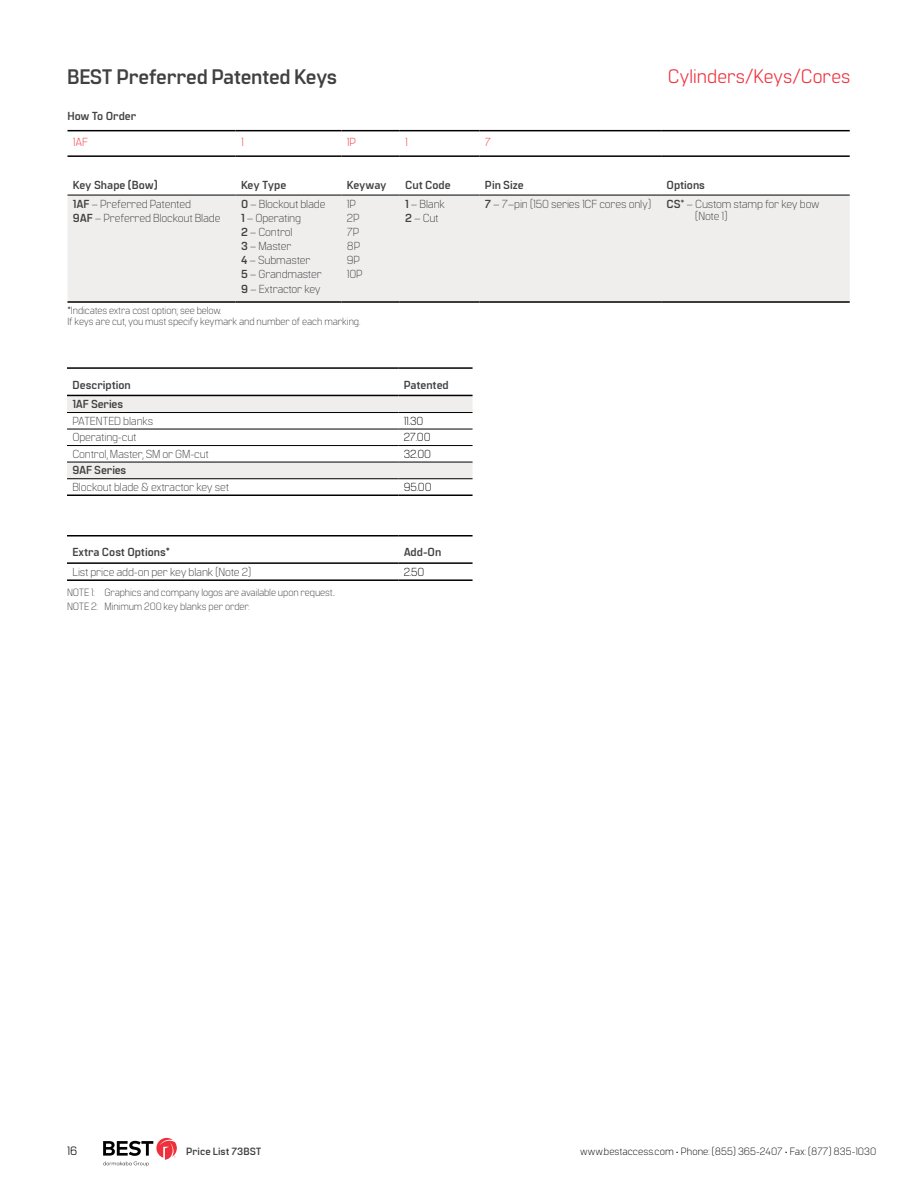
<style>
.page{position:relative;width:918px;height:1188px;background:#fff}
.page>*{position:absolute;margin:0;border:0;box-sizing:border-box;transform-origin:0 0}
.t1{font:700 21px "Manifold CF";letter-spacing:-.02em;color:#414042}
.t2{font:19.5px "Manifold CF";color:#ee303c}
.t3{font:12px "Manifold CF";color:#000}
.t4{font:300 11.7px/14.1px "Manifold CF";letter-spacing:-.015em;color:#414042}
.t5{font:700 11.7px "Manifold CF";color:#414042}
.t6{font:300 11.7px "Manifold CF";letter-spacing:-.015em;color:#000}
.t7{font:300 11.7px "Manifold CF";color:#ee303c}
.t8{font:300 10.5px/11.2px "Manifold CF";letter-spacing:-.01em;color:#414042}
.t9{font:300 10.5px "Manifold CF";color:#000}
.t10{font:700 10.5px "Manifold CF";color:#414042}
.s1{font-weight:700}
</style>
<div class="page">
<svg style="left:103px;top:1138px;width:74px;height:28px"></svg>
<svg style="left:68px;top:131px;width:782px;height:64px"></svg>
<div style="left:68px;top:196px;width:782px;height:105px;background:#efeeed"></div>
<hr style="left:68px;top:130px;width:168px;height:1px;background:#000">
<hr style="left:236px;top:130px;width:105px;height:1px;background:#000">
<hr style="left:341px;top:130px;width:59px;height:1px;background:#000">
<hr style="left:400px;top:130px;width:80px;height:1px;background:#000">
<hr style="left:480px;top:130px;width:181px;height:1px;background:#000">
<hr style="left:661px;top:130px;width:189px;height:1px;background:#000">
<hr style="left:68px;top:155px;width:168px;height:2px;background:#000">
<hr style="left:236px;top:155px;width:105px;height:2px;background:#000">
<hr style="left:341px;top:155px;width:59px;height:2px;background:#000">
<hr style="left:400px;top:155px;width:80px;height:2px;background:#000">
<hr style="left:480px;top:155px;width:181px;height:2px;background:#000">
<hr style="left:661px;top:155px;width:189px;height:2px;background:#000">
<hr style="left:68px;top:195px;width:168px;height:1px;background:#000">
<hr style="left:236px;top:195px;width:105px;height:1px;background:#000">
<hr style="left:341px;top:195px;width:59px;height:1px;background:#000">
<hr style="left:400px;top:195px;width:80px;height:1px;background:#000">
<hr style="left:480px;top:195px;width:181px;height:1px;background:#000">
<hr style="left:661px;top:195px;width:189px;height:1px;background:#000">
<hr style="left:68px;top:301px;width:168px;height:2px;background:#000">
<hr style="left:236px;top:301px;width:105px;height:2px;background:#000">
<hr style="left:341px;top:301px;width:59px;height:2px;background:#000">
<hr style="left:400px;top:301px;width:80px;height:2px;background:#000">
<hr style="left:480px;top:301px;width:181px;height:2px;background:#000">
<hr style="left:661px;top:301px;width:189px;height:2px;background:#000">
<svg style="left:67px;top:396px;width:406px;height:82px"></svg>
<hr style="left:67px;top:429px;width:331px;height:1px;background:#000">
<hr style="left:398px;top:429px;width:75px;height:1px;background:#000">
<hr style="left:67px;top:445px;width:331px;height:1px;background:#000">
<hr style="left:398px;top:445px;width:75px;height:1px;background:#000">
<hr style="left:67px;top:367px;width:331px;height:2px;background:#000">
<hr style="left:398px;top:367px;width:75px;height:2px;background:#000">
<hr style="left:67px;top:395px;width:331px;height:1px;background:#000">
<hr style="left:398px;top:395px;width:75px;height:1px;background:#000">
<hr style="left:67px;top:412px;width:331px;height:1px;background:#000">
<hr style="left:398px;top:412px;width:75px;height:1px;background:#000">
<hr style="left:67px;top:478px;width:331px;height:1px;background:#000">
<hr style="left:398px;top:478px;width:75px;height:1px;background:#000">
<hr style="left:67px;top:535px;width:331px;height:2px;background:#000">
<hr style="left:398px;top:535px;width:75px;height:2px;background:#000">
<hr style="left:67px;top:562px;width:331px;height:2px;background:#000">
<hr style="left:398px;top:562px;width:75px;height:2px;background:#000">
<hr style="left:67px;top:579px;width:331px;height:2px;background:#000">
<hr style="left:398px;top:579px;width:75px;height:2px;background:#000">
<hr style="left:67px;top:495px;width:331px;height:1px;background:#000">
<hr style="left:398px;top:495px;width:75px;height:1px;background:#000">
<hr style="left:67px;top:462px;width:331px;height:1px;background:#000">
<hr style="left:398px;top:462px;width:75px;height:1px;background:#000">
<h2 class="t2" style="left:668px;top:65px;width:184px">Cylinders/Keys/Cores</h2>
<h1 class="t1" style="left:67px;top:65px;width:272px">BEST Preferred Patented Keys</h1>
<p class="t5" style="left:68px;top:109px;width:70px">How To Order</p>
<p class="t7" style="left:73px;top:136px;width:17px">1AF</p>
<p class="t7" style="left:241px;top:136px;width:4px">1</p>
<p class="t7" style="left:347px;top:136px;width:11px">1P</p>
<p class="t7" style="left:405px;top:136px;width:4px">1</p>
<p class="t7" style="left:485px;top:136px;width:8px">7</p>
<p class="t5" style="left:73px;top:178px;width:86px">Key Shape (Bow)</p>
<p class="t5" style="left:241px;top:178px;width:47px">Key Type</p>
<p class="t5" style="left:347px;top:178px;width:41px">Keyway</p>
<p class="t5" style="left:405px;top:178px;width:47px">Cut Code</p>
<p class="t5" style="left:485px;top:178px;width:41px">Pin Size</p>
<p class="t5" style="left:667px;top:178px;width:40px">Options</p>
<p class="t4" style="left:73px;top:197px;width:149px"><span class="s1">1AF</span> – Preferred Patented<br><span class="s1">9AF</span> – Preferred Blockout Blade</p>
<p class="t4" style="left:241px;top:197px;width:86px"><span class="s1">0</span> – Blockout blade<br><span class="s1">1</span> – Operating<br><span class="s1">2</span> – Control<br><span class="s1">3</span> – Master<br><span class="s1">4</span> – Submaster<br><span class="s1">5</span> – Grandmaster<br><span class="s1">9</span> – Extractor key</p>
<p class="t4" style="left:347px;top:197px;width:18px">1P<br>2P<br>7P<br>8P<br>9P<br>10P</p>
<p class="t4" style="left:405px;top:197px;width:41px"><span class="s1">1</span> – Blank<br><span class="s1">2</span> – Cut</p>
<p class="t4" style="left:485px;top:197px;width:168px"><span class="s1">7</span> – 7–pin (150 series 1CF cores only)</p>
<p class="t4" style="left:695px;top:198px;width:126px;line-height:12px;text-indent:-29px"><span class="s1">CS</span>* – Custom stamp for key bow (Note 1)</p>
<p class="t8" style="left:68px;top:305px;width:294px">*Indicates extra cost option; see below.<br>If keys are cut, you must specify keymark and number of each marking.</p>
<p class="t5" style="left:72px;top:378px;width:60px">Description</p>
<p class="t5" style="left:404px;top:378px;width:47px">Patented</p>
<p class="t5" style="left:72px;top:397px;width:52px">1AF Series</p>
<p class="t4" style="left:72px;top:414px;width:83px">PATENTED blanks</p>
<p class="t6" style="left:404px;top:414px;width:21px">11.30</p>
<p class="t4" style="left:72px;top:430px;width:66px">Operating-cut</p>
<p class="t6" style="left:404px;top:430px;width:29px">27.00</p>
<p class="t4" style="left:72px;top:447px;width:138px">Control, Master, SM or GM-cut</p>
<p class="t6" style="left:404px;top:447px;width:29px">32.00</p>
<p class="t5" style="left:72px;top:464px;width:55px">9AF Series</p>
<p class="t4" style="left:72px;top:480px;width:158px">Blockout blade &amp; extractor key set</p>
<p class="t6" style="left:404px;top:480px;width:29px">95.00</p>
<p class="t5" style="left:72px;top:546px;width:99px">Extra Cost Options*</p>
<p class="t5" style="left:404px;top:546px;width:39px">Add-On</p>
<p class="t4" style="left:72px;top:565px;width:180px">List price add-on per key blank (Note 2)</p>
<p class="t6" style="left:404px;top:565px;width:22px">2.50</p>
<p class="t8" style="left:67px;top:585px;width:270px;line-height:14.2px">NOTE 1: Graphics and company logos are available upon request..<br>NOTE 2: Minimum 200 key blanks per order.</p>
<p class="t3" style="left:67px;top:1144px;width:12px">16</p>
<p class="t10" style="left:186px;top:1145px;width:77px">Price List 73BST</p>
<p class="t9" style="left:580px;top:1145px;width:297px">www.bestaccess.com • Phone: (855) 365-2407 • Fax: (877) 835-1030</p>
</div>
